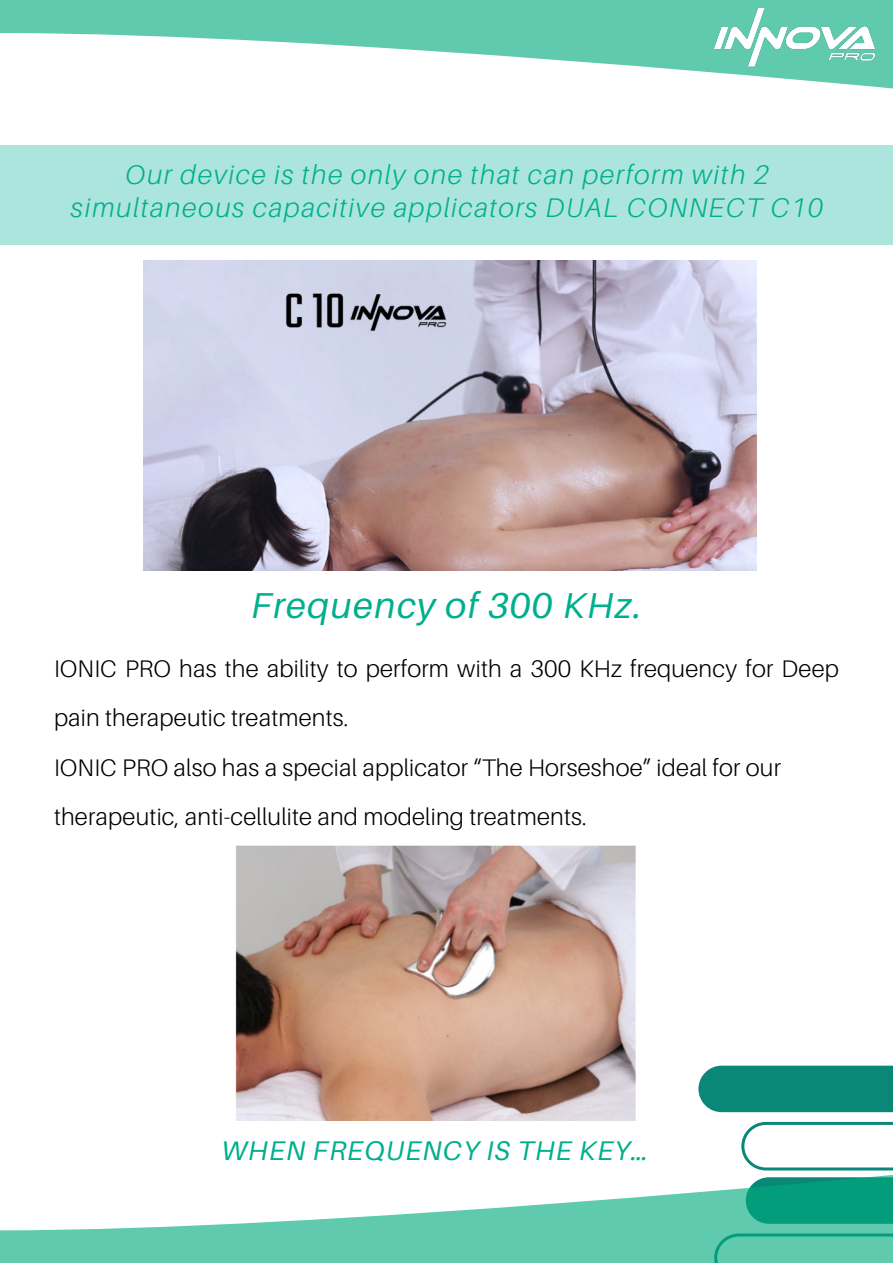
<style>
.page{position:relative;width:893px;height:1263px;background:#fff}
.page>*{position:absolute;margin:0;border:0;box-sizing:border-box;transform-origin:0 0}
.t1{font:italic 36px "Aileron";letter-spacing:.04em;color:#00af8c}
.t2{font:italic 300 27px "Aileron";letter-spacing:.06em;color:#00af8c}
.t3{font:italic 27px "Aileron";letter-spacing:.04em;color:#00af8c}
.t4{font:300 24px/49.5px "Aileron";letter-spacing:.01em;color:#000}
</style>
<div class="page">
<div style="left:0;top:146px;width:893px;height:99px;background:#abe5de"></div>
<svg style="left:0;top:0;width:893px;height:71px;fill:#5fcaae"></svg>
<img style="left:696px;top:1px;width:197px;height:88px">
<img style="left:235px;top:845px;width:401px;height:275px">
<div style="left:698px;top:1066px;width:195px;height:46px;background:#0a8776"></div>
<svg style="left:741px;top:1122px;width:152px;height:48px"></svg>
<svg style="left:0;top:1175px;width:893px;height:88px;fill:#5fcaae"></svg>
<img style="left:144px;top:260px;width:613px;height:310px">
<p class="t2" style="left:125px;top:160px;width:645px">Our device is the only one that can perform with 2</p>
<p class="t2" style="left:71px;top:192px;width:754px">simultaneous capacitive applicators DUAL CONNECT C10</p>
<p class="t1" style="left:251px;top:585px;width:392px">Frequency of 300 KHz.</p>
<p class="t4" style="left:54px;top:644px;width:786px">IONIC PRO has the ability to perform with a 300 KHz frequency for Deep pain therapeutic treatments.</p>
<p class="t4" style="left:54px;top:743px;width:729px">IONIC PRO also has a special applicator “The Horseshoe” ideal for our</p>
<p class="t4" style="left:54px;top:793px;width:534px">therapeutic, anti-cellulite and modeling treatments.</p>
<p class="t3" style="left:221px;top:1135px;width:428px">WHEN FREQUENCY IS THE KEY…</p>
</div>
